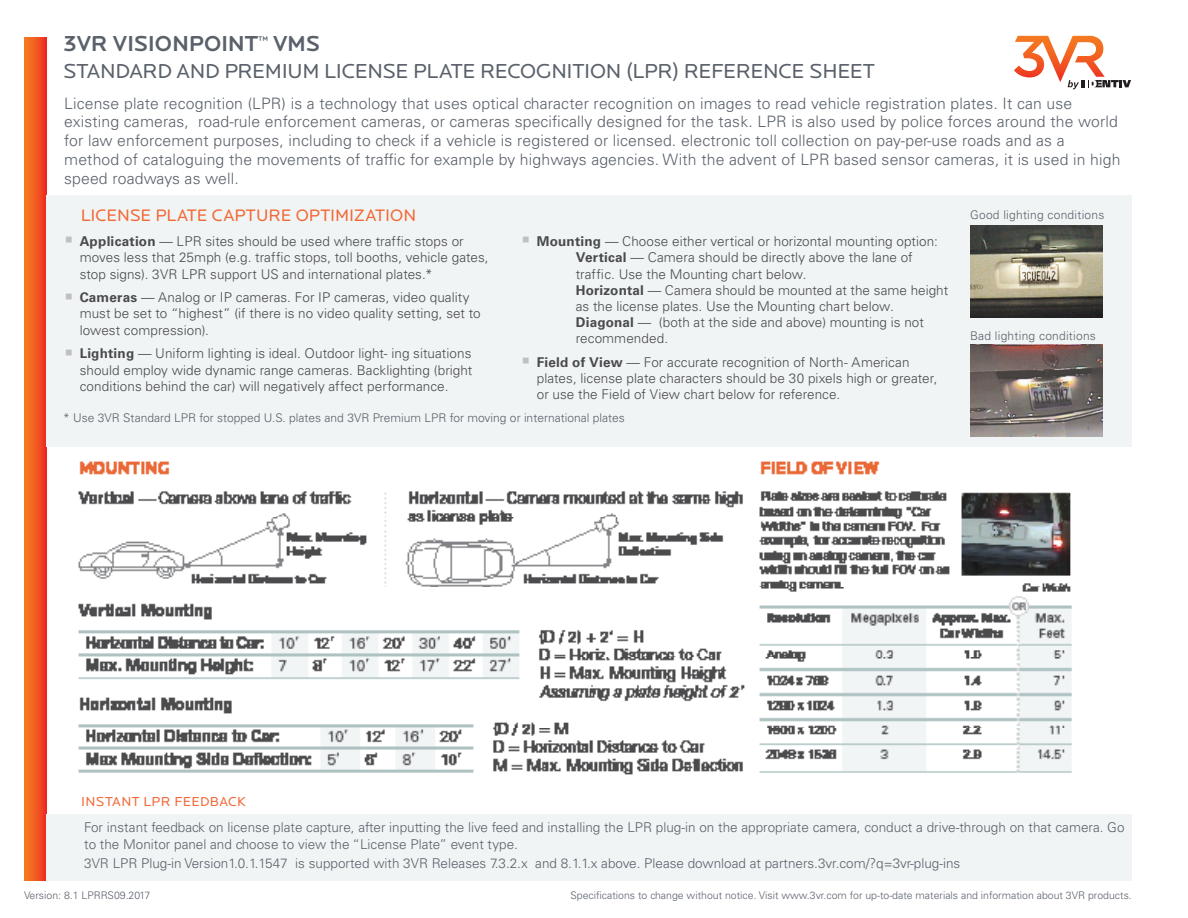
<style>
.page{position:relative;width:1188px;height:918px;background:#fff}
.page>*{position:absolute;margin:0;border:0;box-sizing:border-box;transform-origin:0 0}
.HEADLINE{font:500 22.5px "Locator Display";letter-spacing:-.01em;color:#5a616b}
.HEADLINE-2{font:21px "Locator Display";letter-spacing:-.02em;color:#5a616b}
.t1{font:17.25px "Locator Display";letter-spacing:-.005em;color:#f26937}
.t2{font:300 15.75px/18.8px "Univers LT Std";letter-spacing:.01em;color:#5a616b}
.t3{font:300 13.5px/16.2px "Univers LT Std";letter-spacing:.005em;color:#494a4b}
.t4{font:300 13.5px/16.2px "Univers LT Std";color:#5a616b}
.t5{font:13.5px "Locator Display";letter-spacing:.025em;color:#f26937}
.t6{font:300 12px "Univers LT Std";color:#5a616b}
.t7{font:300 12px "Univers LT Std";letter-spacing:.02em;color:#5a616b}
.t8{font:300 10.5px "Univers LT Std";color:#5a616b}
.s1{font-weight:700}
</style>
<div class="page">
<svg style="left:24px;top:38px;width:23px;height:842px;background:#f15a24"></svg>
<div style="left:47px;top:195px;width:1085px;height:252px;background:#f0f4f4"></div>
<div style="left:47px;top:814px;width:1085px;height:66px;background:#f0f4f4"></div>
<svg style="left:1014px;top:36px;width:117px;height:53px"></svg>
<img style="left:970px;top:226px;width:132px;height:91px">
<img style="left:970px;top:345px;width:132px;height:91px">
<img style="left:78px;top:461px;width:994px;height:314px">
<p class="HEADLINE" style="left:63px;top:31px;width:259px">3VR VISIONPOINT<sup>™</sup> VMS</p>
<p class="HEADLINE-2" style="left:63px;top:60px;width:813px">STANDARD AND PREMIUM LICENSE PLATE RECOGNITION (LPR) REFERENCE SHEET</p>
<p class="t2" style="left:64px;top:94px;width:1058px">License plate recognition (LPR) is a technology that uses optical character recognition on images to read vehicle registration plates. It can use existing cameras, road-rule enforcement cameras, or cameras specifically designed for the task. LPR is also used by police forces around the world for law enforcement purposes, including to check if a vehicle is registered or licensed. electronic toll collection on pay-per-use roads and as a method of cataloguing the movements of traffic for example by highways agencies. With the advent of LPR based sensor cameras, it is used in high speed roadways as well.</p>
<p class="t1" style="left:81px;top:206px;width:337px">LICENSE PLATE CAPTURE OPTIMIZATION</p>
<p class="t3" style="left:80px;top:233px;width:411px"><span class="s1">Application</span> — LPR sites should be used where traffic stops or moves less that 25mph (e.g. traffic stops, toll booths, vehicle gates, stop signs). 3VR LPR support US and international plates.*</p>
<p class="t3" style="left:80px;top:289px;width:403px"><span class="s1">Cameras</span> — Analog or IP cameras. For IP cameras, video quality must be set to “highest” (if there is no video quality setting, set to lowest compression).</p>
<p class="t3" style="left:80px;top:346px;width:394px;text-align:justify"><span class="s1">Lighting</span> — Uniform lighting is ideal. Outdoor light- ing situations should employ wide dynamic range cameras. Backlighting (bright conditions behind the car) will negatively affect performance.</p>
<p class="t3" style="left:576px;top:233px;width:374px;text-indent:-39px"><span class="s1">Mounting</span> — Choose either vertical or horizontal mounting option:<br><span class="s1">Vertical</span> — Camera should be directly above the lane of traffic. Use the Mounting chart below.<br><span class="s1">Horizontal</span> — Camera should be mounted at the same height as the license plates. Use the Mounting chart below.<br><span class="s1">Diagonal</span> — (both at the side and above) mounting is not recommended.</p>
<p class="t3" style="left:537px;top:354px;width:402px"><span class="s1">Field of View</span> — For accurate recognition of North- American plates, license plate characters should be 30 pixels high or greater, or use the Field of View chart below for reference.</p>
<p class="t6" style="left:63px;top:411px;width:563px">* Use 3VR Standard LPR for stopped U.S. plates and 3VR Premium LPR for moving or international plates</p>
<p class="t7" style="left:970px;top:207px;width:136px">Good lighting conditions</p>
<p class="t7" style="left:970px;top:328px;width:127px">Bad lighting conditions</p>
<p class="t5" style="left:81px;top:794px;width:166px">INSTANT LPR FEEDBACK</p>
<p class="t4" style="left:84px;top:820px;width:1042px">For instant feedback on license plate capture, after inputting the live feed and installing the LPR plug-in on the appropriate camera, conduct a drive-through on that camera. Go to the Monitor panel and choose to view the “License Plate” event type.</p>
<p class="t4" style="left:84px;top:855px;width:878px">3VR LPR Plug-in Version1.0.1.1547 is supported with 3VR Releases 7.3.2.x and 8.1.1.x above. Please download at partners.3vr.com/?q=3vr-plug-ins</p>
<p class="t8" style="left:24px;top:889px;width:128px">Version: 8.1 LPRRS09.2017</p>
<p class="t8" style="left:570px;top:889px;width:563px">Specifications to change without notice. Visit www.3vr.com for up-to-date materials and information about 3VR products.</p>
</div>
